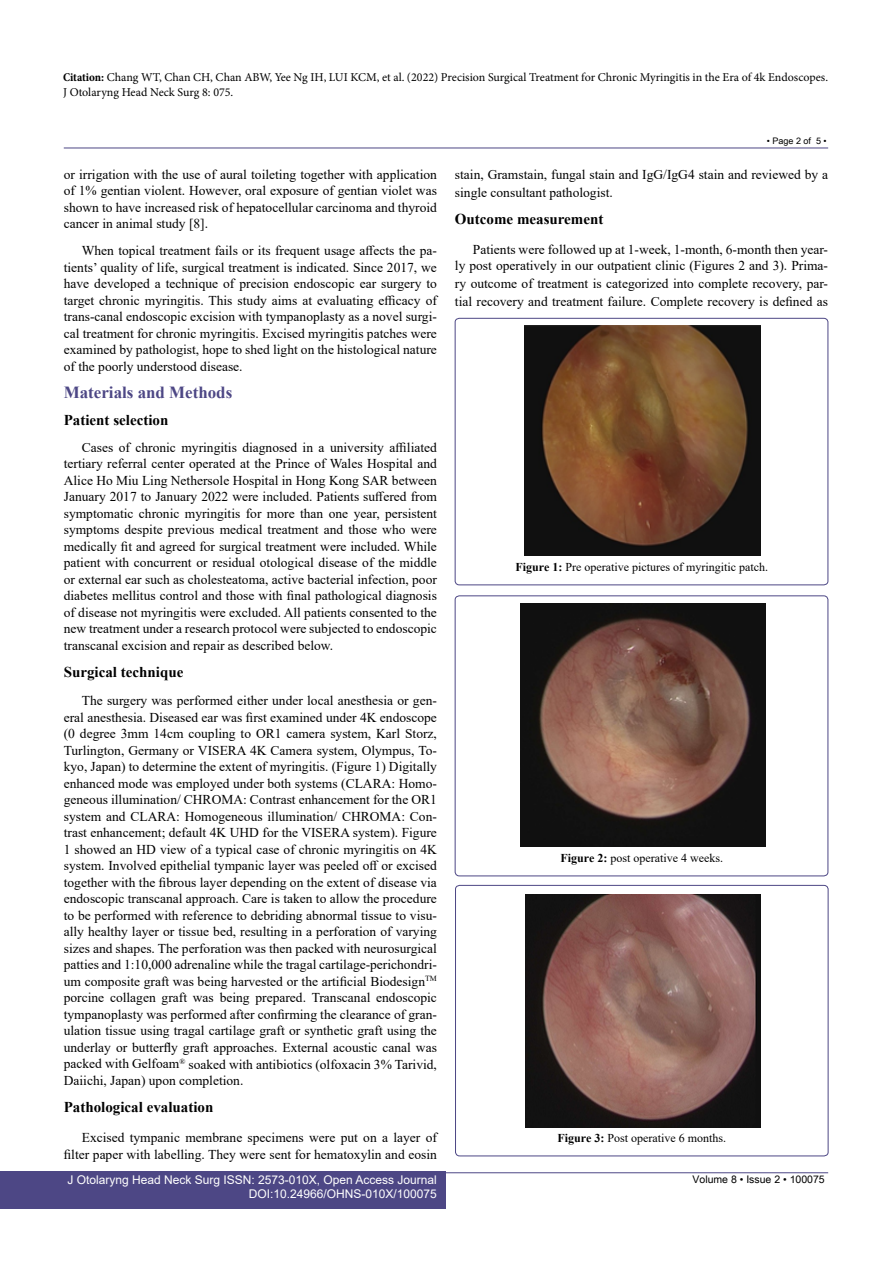
<style>
.page{position:relative;width:893px;height:1263px;background:#fff}
.page>*{position:absolute;margin:0;border:0;box-sizing:border-box;transform-origin:0 0}
.t1{font:700 16.95px "Times New Roman";color:#4d4785}
.t2{font:700 15px "Times New Roman";color:#000}
.t3{font:13.5px/16.5px "Times New Roman";color:#000;text-align:justify}
.t4{font:12px/15px "Minion Pro";color:#000}
.t5{font:12px "Times New Roman";color:#000}
.t6{font:12px/14.2px "Arial";color:#fff;text-align:right}
.t7{font:10.5px "Arial Unicode MS";color:#000}
.t8{font:9px "Arial Unicode MS";color:#000}
.s1{font-weight:700;font-stretch:condensed}
.s2{font-weight:700}
</style>
<div class="page">
<hr style="left:64px;top:148px;width:764px;height:1px;background:#4d4785">
<hr style="left:64px;top:1172px;width:764px;height:1px;background:#4d4785">
<div style="left:0;top:1171px;width:446px;height:38px;background:#4d4785"></div>
<div style="left:455px;top:318px;width:373px;height:267px;border:1px solid #4d4785;border-radius:4px"></div>
<img style="left:525px;top:326px;width:236px;height:230px">
<div style="left:455px;top:596px;width:373px;height:280px;border:1px solid #4d4785;border-radius:4px"></div>
<img style="left:520px;top:603px;width:245px;height:244px">
<div style="left:455px;top:885px;width:373px;height:271px;border:1px solid #4d4785;border-radius:4px"></div>
<img style="left:526px;top:894px;width:234px;height:233px">
<p class="t4" style="left:63px;top:69px;width:767px"><span class="s1">Citation:</span> Chang WT, Chan CH, Chan ABW, Yee Ng IH, LUI KCM, et al. (2022) Precision Surgical Treatment for Chronic Myringitis in the Era of 4k Endoscopes.<br>J Otolaryng Head Neck Surg 8: 075.</p>
<p class="t8" style="left:767px;top:134px;width:61px">• Page 2 of 5 •</p>
<p class="t3" style="left:64px;top:166px;width:375px">or irrigation with the use of aural toileting together with application of 1% gentian violent. However, oral exposure of gentian violet was shown to have increased risk of hepatocellular carcinoma and thyroid cancer in animal study [8].</p>
<p class="t3" style="left:64px;top:242px;width:375px;text-indent:18px">When topical treatment fails or its frequent usage affects the pa&shy;tients’ quality of life, surgical treatment is indicated. Since 2017, we have developed a technique of precision endoscopic ear surgery to target chronic myringitis. This study aims at evaluating efficacy of trans-canal endoscopic excision with tympanoplasty as a novel surgi&shy;cal treatment for chronic myringitis. Excised myringitis patches were examined by pathologist, hope to shed light on the histological nature of the poorly understood disease.</p>
<p class="t1" style="left:64px;top:380px;width:170px">Materials and Methods</p>
<p class="t2" style="left:64px;top:409px;width:106px">Patient selection</p>
<p class="t3" style="left:64px;top:439px;width:375px;text-indent:18px">Cases of chronic myringitis diagnosed in a university affiliated tertiary referral center operated at the Prince of Wales Hospital and Alice Ho Miu Ling Nethersole Hospital in Hong Kong SAR between January 2017 to January 2022 were included. Patients suffered from symptomatic chronic myringitis for more than one year, persistent symptoms despite previous medical treatment and those who were medically fit and agreed for surgical treatment were included. While patient with concurrent or residual otological disease of the middle or external ear such as cholesteatoma, active bacterial infection, poor diabetes mellitus control and those with final pathological diagnosis of disease not myringitis were excluded. All patients consented to the new treatment under a research protocol were subjected to endoscopic transcanal excision and repair as described below.</p>
<p class="t2" style="left:64px;top:661px;width:121px">Surgical technique</p>
<p class="t3" style="left:64px;top:692px;width:375px;text-indent:18px">The surgery was performed either under local anesthesia or gen&shy;eral anesthesia. Diseased ear was first examined under 4K endoscope (0 degree 3mm 14cm coupling to OR1 camera system, Karl Storz, Turlington, Germany or VISERA 4K Camera system, Olympus, To&shy;kyo, Japan) to determine the extent of myringitis. (Figure 1) Digitally enhanced mode was employed under both systems (CLARA: Homo&shy;geneous illumination/ CHROMA: Contrast enhancement for the OR1 system and CLARA: Homogeneous illumination/ CHROMA: Con&shy;trast enhancement; default 4K UHD for the VISERA system). Figure 1 showed an HD view of a typical case of chronic myringitis on 4K system. Involved epithelial tympanic layer was peeled off or excised together with the fibrous layer depending on the extent of disease via endoscopic transcanal approach. Care is taken to allow the procedure to be performed with reference to debriding abnormal tissue to visu&shy;ally healthy layer or tissue bed, resulting in a perforation of varying sizes and shapes. The perforation was then packed with neurosurgical patties and 1:10,000 adrenaline while the tragal cartilage-perichondri&shy;um composite graft was being harvested or the artificial Biodesign<sup>TM </sup>porcine collagen graft was being prepared. Transcanal endoscopic tympanoplasty was performed after confirming the clearance of gran&shy;ulation tissue using tragal cartilage graft or synthetic graft using the underlay or butterfly graft approaches. External acoustic canal was packed with Gelfoam<sup>®</sup> soaked with antibiotics (olfoxacin 3% Tarivid, Daiichi, Japan) upon completion.</p>
<p class="t2" style="left:64px;top:1096px;width:151px">Pathological evaluation</p>
<p class="t3" style="left:64px;top:1129px;width:375px;text-align:right">Excised tympanic membrane specimens were put on a layer of filter paper with labelling. They were sent for hematoxylin and eosin</p>
<p class="t3" style="left:455px;top:165px;width:375px;line-height:18px">stain, Gramstain, fungal stain and IgG/IgG4 stain and reviewed by a single consultant pathologist.</p>
<p class="t2" style="left:455px;top:208px;width:150px">Outcome measurement</p>
<p class="t3" style="left:455px;top:241px;width:375px;text-align:right">Patients were followed up at 1-week, 1-month, 6-month then year-<br>ly post operatively in our outpatient clinic (Figures 2 and 3). Prima-</p>
<p class="t3" style="left:455px;top:274px;width:375px;line-height:18px">ry outcome of treatment is categorized into complete recovery, par&shy;tial recovery and treatment failure. Complete recovery is defined as</p>
<p class="t5" style="left:516px;top:558px;width:254px"><span class="s2">Figure 1:</span> Pre operative pictures of myringitic patch.</p>
<p class="t5" style="left:561px;top:849px;width:164px"><span class="s2">Figure 2:</span> post operative 4 weeks.</p>
<p class="t5" style="left:558px;top:1130px;width:170px"><span class="s2">Figure 3:</span> Post operative 6 months.</p>
<p class="t6" style="left:68px;top:1172px;width:371px">J Otolaryng Head Neck Surg ISSN: 2573-010X, Open Access Journal<br>DOI:10.24966/OHNS-010X/100075</p>
<p class="t7" style="left:692px;top:1172px;width:134px">Volume 8 • Issue 2 • 100075</p>
</div>
